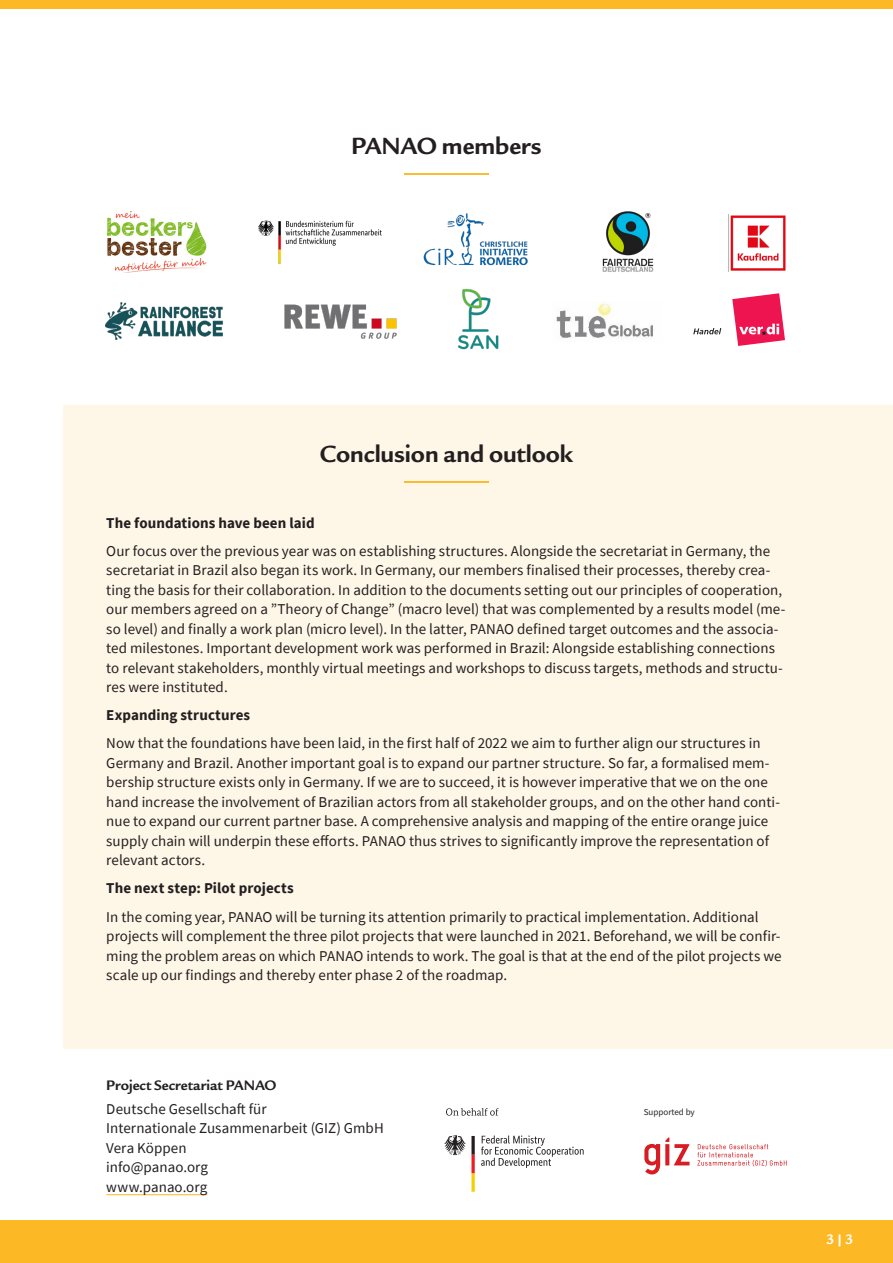
<style>
.page{position:relative;width:893px;height:1263px;background:#fff}
.page>*{position:absolute;margin:0;border:0;box-sizing:border-box;transform-origin:0 0}
.H1_einzeilig{font:700 25.5px "Legacy Sans ITC Std";letter-spacing:-.005em;color:#231f20}
.Text_DE{font:15px/19.5px "Source Sans Pro";letter-spacing:.005em;color:#231f20}
.Text_DE-2{font:700 15px "Source Sans Pro";letter-spacing:.005em;color:#231f20}
.Text_DE-3{font:700 15px "Legacy Sans ITC Std";color:#231f20}
.t1{font:700 15px "Legacy Sans ITC Std";color:#fff}
.t2{font:9px "Source Sans Pro";color:#231f20}
</style>
<div class="page">
<div style="left:64px;top:405px;width:829px;height:644px;background:#fef6e7"></div>
<hr style="left:404px;top:173px;width:85px;height:2px;background:#fcb825">
<img style="left:106px;top:211px;width:100px;height:61px">
<img style="left:284px;top:304px;width:113px;height:35px">
<img style="left:556px;top:302px;width:97px;height:37px">
<img style="left:105px;top:303px;width:118px;height:36px">
<img style="left:258px;top:220px;width:124px;height:44px">
<img style="left:730px;top:215px;width:56px;height:56px">
<img style="left:458px;top:289px;width:41px;height:61px">
<img style="left:602px;top:211px;width:52px;height:61px">
<img style="left:423px;top:213px;width:105px;height:53px">
<svg style="left:732px;top:293px;width:53px;height:53px"></svg>
<svg style="left:693px;top:328px;width:28px;height:6px"></svg>
<hr style="left:404px;top:481px;width:85px;height:2px;background:#fcb825">
<hr style="left:106px;top:1194px;width:101px;height:1px;background:#fcb825">
<svg style="left:644px;top:1137px;width:45px;height:38px"></svg>
<svg style="left:697px;top:1144px;width:90px;height:22px"></svg>
<div style="left:0;top:1220px;width:893px;height:43px;background:#fcb825"></div>
<div style="left:0;top:0;width:893px;height:9px;background:#fcb825"></div>
<svg style="left:481px;top:1135px;width:103px;height:33px"></svg>
<svg style="left:444px;top:1135px;width:31px;height:57px"></svg>
<svg style="left:446px;top:1108px;width:52px;height:8px"></svg>
<p class="H1_einzeilig" style="left:351px;top:131px;width:192px">PANAO members</p>
<p class="H1_einzeilig" style="left:320px;top:439px;width:255px">Conclusion and outlook</p>
<p class="Text_DE-2" style="left:106px;top:513px;width:210px">The foundations have been laid</p>
<p class="Text_DE" style="left:106px;top:541px;width:681px">Our focus over the previous year was on establishing structures. Alongside the secretariat in Germany, the secretariat in Brazil also began its work. In Germany, our members finalised their processes, thereby crea&shy;ting the basis for their collaboration. In addition to the documents setting out our principles of cooperation, our members agreed on a ”Theory of Change” (macro level) that was complemented by a results model (me&shy;so level) and finally a work plan (micro level). In the latter, PANAO defined target outcomes and the associa&shy;ted milestones. Important development work was performed in Brazil: Alongside establishing connections to relevant stakeholders, monthly virtual meetings and workshops to discuss targets, methods and structu&shy;res were instituted.</p>
<p class="Text_DE-2" style="left:106px;top:705px;width:145px">Expanding structures</p>
<p class="Text_DE" style="left:106px;top:734px;width:675px">Now that the foundations have been laid, in the first half of 2022 we aim to further align our structures in Germany and Brazil. Another important goal is to expand our partner structure. So far, a formalised mem&shy;bership structure exists only in Germany. If we are to succeed, it is however imperative that we on the one hand increase the involvement of Brazilian actors from all stakeholder groups, and on the other hand conti&shy;nue to expand our current partner base. A comprehensive analysis and mapping of the entire orange juice supply chain will underpin these efforts. PANAO thus strives to significantly improve the representation of relevant actors.</p>
<p class="Text_DE-2" style="left:106px;top:878px;width:189px">The next step: Pilot projects</p>
<p class="Text_DE" style="left:106px;top:907px;width:677px">In the coming year, PANAO will be turning its attention primarily to practical implementation. Additional projects will complement the three pilot projects that were launched in 2021. Beforehand, we will be confir&shy;ming the problem areas on which PANAO intends to work. The goal is that at the end of the pilot projects we scale up our findings and thereby enter phase 2 of the roadmap.</p>
<p class="Text_DE-3" style="left:106px;top:1076px;width:172px">Project Secretariat PANAO</p>
<p class="Text_DE" style="left:106px;top:1099px;width:279px">Deutsche Gesellschaft für<br>Internationale Zusammenarbeit (GIZ) GmbH<br>Vera Köppen<br>info@panao.org<br>www.panao.org</p>
<p class="t2" style="left:644px;top:1106px;width:53px">Supported by</p>
<h2 class="t1" style="left:826px;top:1230px;width:29px">3|3</h2>
</div>
